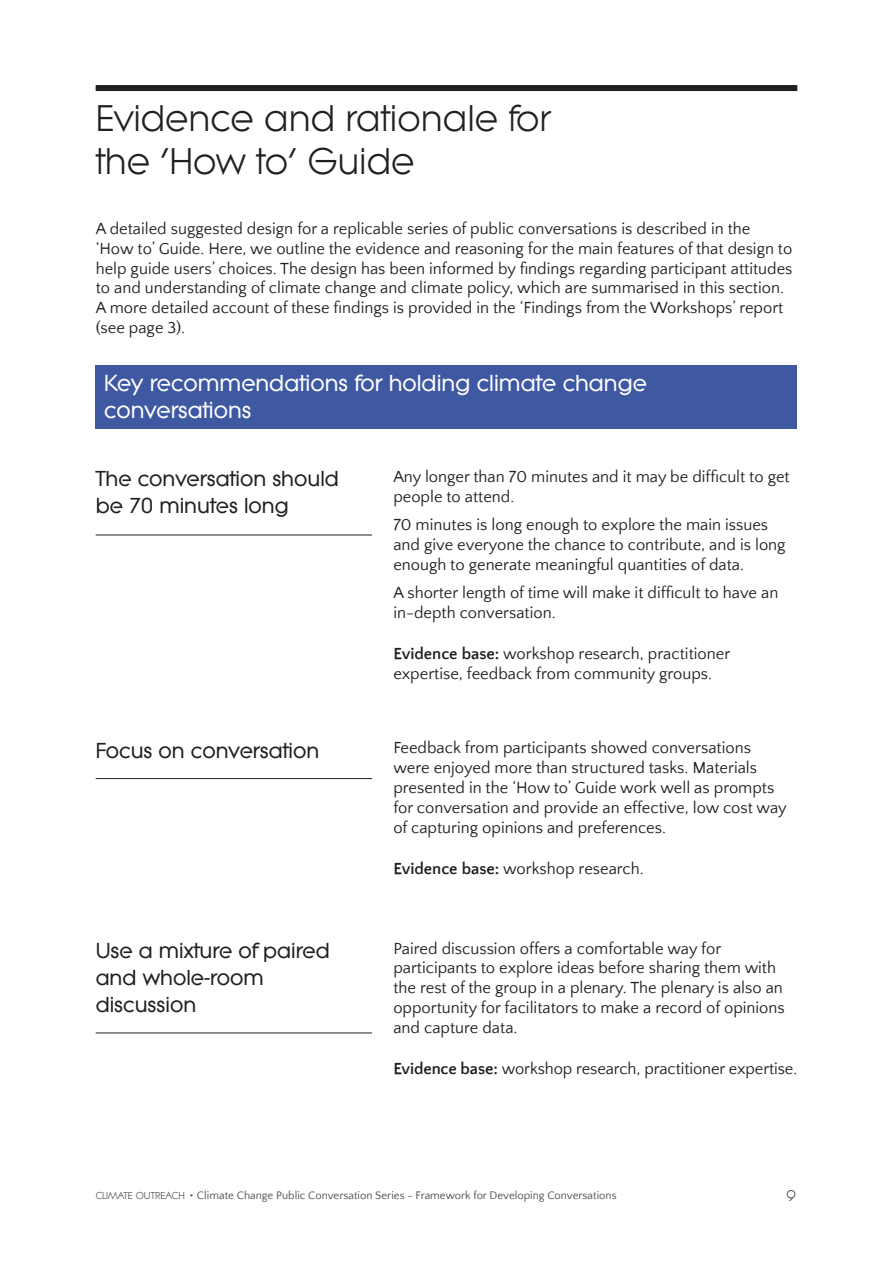
<style>
.page{position:relative;width:893px;height:1263px;background:#fff}
.page>*{position:absolute;margin:0;border:0;box-sizing:border-box;transform-origin:0 0}
.t1{font:36px/43.2px "Litera Serial";color:#241f1f}
.t2{font:700 22.5px/27px "Litera Serial";color:#fff}
.t3{font:700 21px/27px "Litera Serial";color:#241f1f}
.t4{font:16.5px/19.8px "Quattrocento Sans";color:#241f1f}
.t5{font:15px "Litera Serial";color:#4e4b4c}
.t6{font:11.25px "Quattrocento Sans";color:#4e4b4c}
.s1{font-weight:700}
.s2{font-family:"Litera Serial";font-size:9.75px}
.s3{font-weight:700;font-size:15px}
</style>
<div class="page">
<div style="left:96px;top:365px;width:701px;height:64px;background:#3e59a2"></div>
<hr style="left:96px;top:535px;width:276px;height:1px;background:#241f1f">
<hr style="left:96px;top:1032px;width:276px;height:1px;background:#241f1f">
<hr style="left:96px;top:778px;width:276px;height:1px;background:#241f1f">
<div style="left:96px;top:85px;width:701px;height:6px;background:#241f1f"></div>
<h1 class="t1" style="left:96px;top:96px;width:457px">Evidence and rationale for the ‘How to’ Guide</h1>
<p class="t4" style="left:96px;top:219px;width:698px">A detailed suggested design for a replicable series of public conversations is described in the<br>‘How to’ Guide. Here, we outline the evidence and reasoning for the main features of that design to help guide users’ choices. The design has been informed by findings regarding participant attitudes to and understanding of climate change and climate policy, which are summarised in this section.<br>A more detailed account of these findings is provided in the ‘Findings from the Workshops’ report (see page 3).</p>
<h2 class="t2" style="left:104px;top:370px;width:544px">Key recommendations for holding climate change conversations</h2>
<p class="t3" style="left:96px;top:465px;width:245px">The conversation should be 70 minutes long</p>
<p class="t4" style="left:393px;top:467px;width:398px">Any longer than 70 minutes and it may be difficult to get people to attend.</p>
<p class="t4" style="left:393px;top:515px;width:394px">70 minutes is long enough to explore the main issues and give everyone the chance to contribute, and is long enough to generate meaningful quantities of data.</p>
<p class="t4" style="left:393px;top:583px;width:387px">A shorter length of time will make it difficult to have an in-depth conversation.</p>
<p class="t4" style="left:393px;top:644px;width:338px"><span class="s1">Evidence base:</span> workshop research, practitioner expertise, feedback from community groups.</p>
<p class="t3" style="left:96px;top:737px;width:225px">Focus on conversation</p>
<p class="t4" style="left:393px;top:739px;width:395px">Feedback from participants showed conversations were enjoyed more than structured tasks. Materials presented in the ‘How to’ Guide work well as prompts for conversation and provide an effective, low cost way of capturing opinions and preferences.</p>
<p class="t4" style="left:393px;top:859px;width:252px"><span class="s1">Evidence base:</span> workshop research.</p>
<p class="t3" style="left:96px;top:937px;width:236px">Use a mixture of paired and whole-room discussion</p>
<p class="t4" style="left:393px;top:939px;width:393px">Paired discussion offers a comfortable way for participants to explore ideas before sharing them with the rest of the group in a plenary. The plenary is also an opportunity for facilitators to make a record of opinions and capture data.</p>
<p class="t4" style="left:393px;top:1059px;width:405px"><span class="s1">Evidence base:</span> workshop research, practitioner expertise.</p>
<p class="t6" style="left:96px;top:1189px;width:522px"><span class="s2">CLIMATE OUTREACH</span> <span class="s3">•</span> Climate Change Public Conversation Series - Framework for Developing Conversations</p>
<p class="t5" style="left:787px;top:1187px;width:10px">9</p>
</div>
